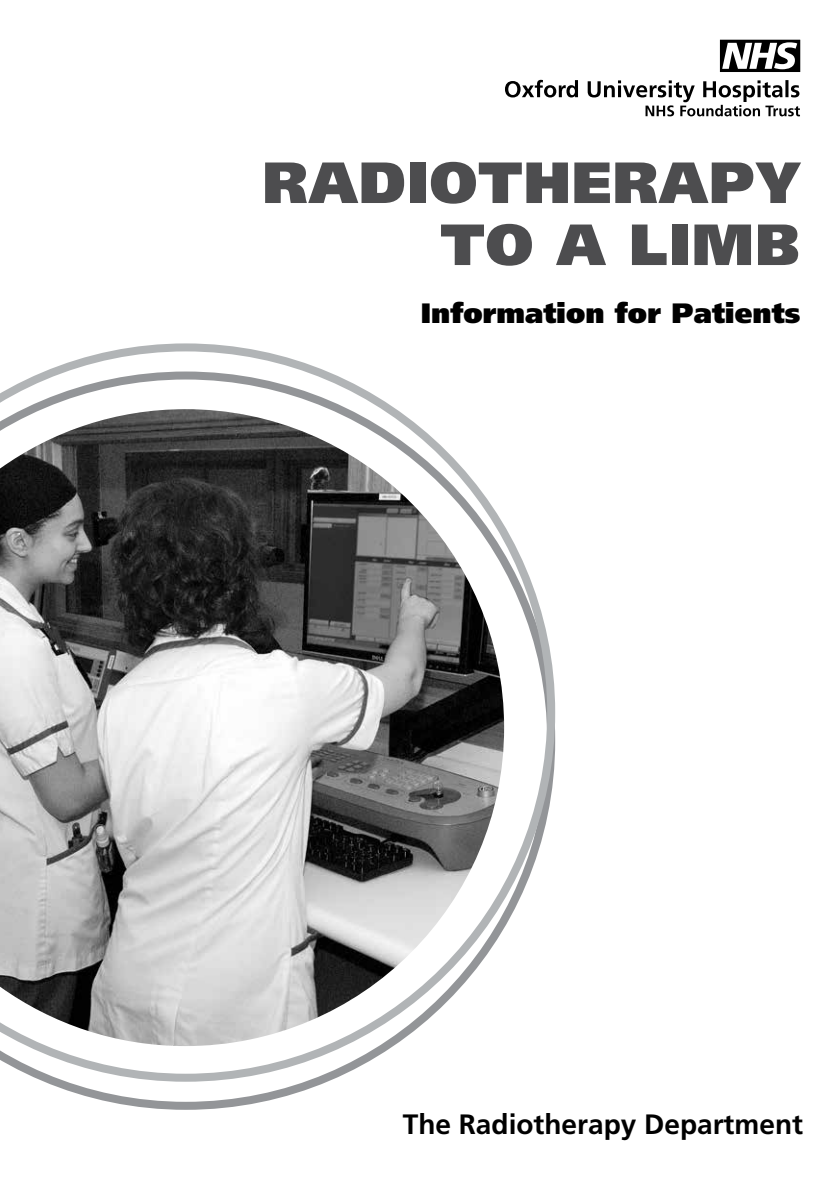
<style>
.page{position:relative;width:840px;height:1191px;background:#fff}
.page>*{position:absolute;margin:0;border:0;box-sizing:border-box;transform-origin:0 0}
.t1{font:900 58px/62px "Frutiger";letter-spacing:.02em;color:#4d4d4f;text-align:right}
.t2{font:700 28px "Frutiger";color:#000}
.t3{font:900 28px "Frutiger";color:#000}
</style>
<div class="page">
<svg style="left:505px;top:80px;width:294px;height:36px"></svg>
<svg style="left:719px;top:40px;width:80px;height:32px"></svg>
<svg style="left:43px;top:1081px;width:286px;height:28px"></svg>
<svg style="left:0;top:343px;width:555px;height:738px"></svg>
<img style="left:0;top:409px;width:504px;height:637px">
<h1 class="t1" style="left:262px;top:151px;width:538px">RADIOTHERAPY<br>TO A LIMB</h1>
<p class="t3" style="left:420px;top:296px;width:381px">Information for Patients</p>
<p class="t2" style="left:402px;top:1108px;width:401px">The Radiotherapy Department</p>
</div>
